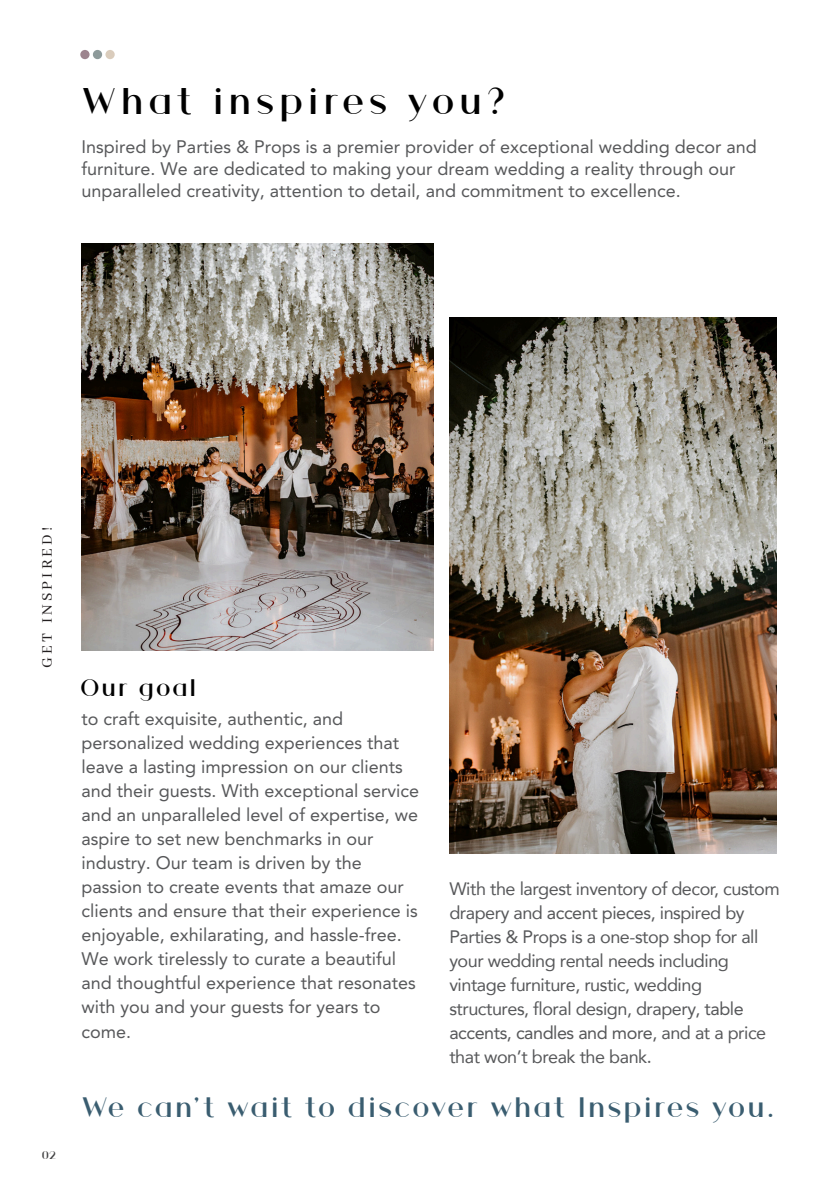
<style>
.page{position:relative;width:840px;height:1191px;background:#fff}
.page>*{position:absolute;margin:0;border:0;box-sizing:border-box;transform-origin:0 0}
.t1{font:39.6px "Athena";letter-spacing:.1em;color:#000}
.t2{font:30px "Athena";letter-spacing:.05em;color:#3a5d70}
.t3{font:25.6px "Athena";letter-spacing:.05em;color:#000}
.t4{font:18px/24px "Avenir";color:#57585a}
.t5{font:18px/24px "Avenir";letter-spacing:-.025em;color:#57585a}
.t6{font:16px "Abhaya Libre";letter-spacing:.2em;color:#231f20}
.t7{font:12px "Athena";color:#3e3e3f}
</style>
<div class="page">
<img style="left:449px;top:317px;width:327px;height:536px">
<img style="left:81px;top:243px;width:352px;height:407px">
<div style="left:80px;top:50px;width:9px;height:9px;background:#9d848e;border-radius:50%"></div>
<div style="left:93px;top:50px;width:9px;height:9px;background:#8d9a9a;border-radius:50%"></div>
<div style="left:105px;top:50px;width:10px;height:9px;background:#daccbc;border-radius:50%"></div>
<h1 class="t1" style="left:81px;top:74px;width:425px">What inspires you?</h1>
<p class="t4" style="left:81px;top:136px;width:676px;line-height:21.6px">Inspired by Parties &amp; Props is a premier provider of exceptional wedding decor and furniture. We are dedicated to making your dream wedding a reality through our unparalleled creativity, attention to detail, and commitment to excellence.</p>
<p class="t6" style="left:38px;top:667px;width:142px;rotate:-90deg">GET INSPIRED!</p>
<p class="t7" style="left:41px;top:1146px;width:17px">02</p>
<h3 class="t3" style="left:80px;top:670px;width:118px">Our goal</h3>
<p class="t4" style="left:81px;top:706px;width:339px">to craft exquisite, authentic, and personalized wedding experiences that leave a lasting impression on our clients and their guests. With exceptional service and an unparalleled level of expertise, we aspire to set new benchmarks in our industry. Our team is driven by the passion to create events that amaze our clients and ensure that their experience is enjoyable, exhilarating, and hassle-free.<br>We work tirelessly to curate a beautiful and thoughtful experience that resonates with you and your guests for years to</p>
<p class="t4" style="left:81px;top:1020px;width:51px">come.</p>
<p class="t5" style="left:449px;top:876px;width:331px">With the largest inventory of decor, custom drapery and accent pieces, inspired by Parties &amp; Props is a one-stop shop for all your wedding rental needs including vintage furniture, rustic, wedding structures, floral design, drapery, table accents, candles and more, and at a price that won’t break the bank.</p>
<h2 class="t2" style="left:81px;top:1086px;width:694px">We can’t wait to discover what Inspires you.</h2>
</div>
